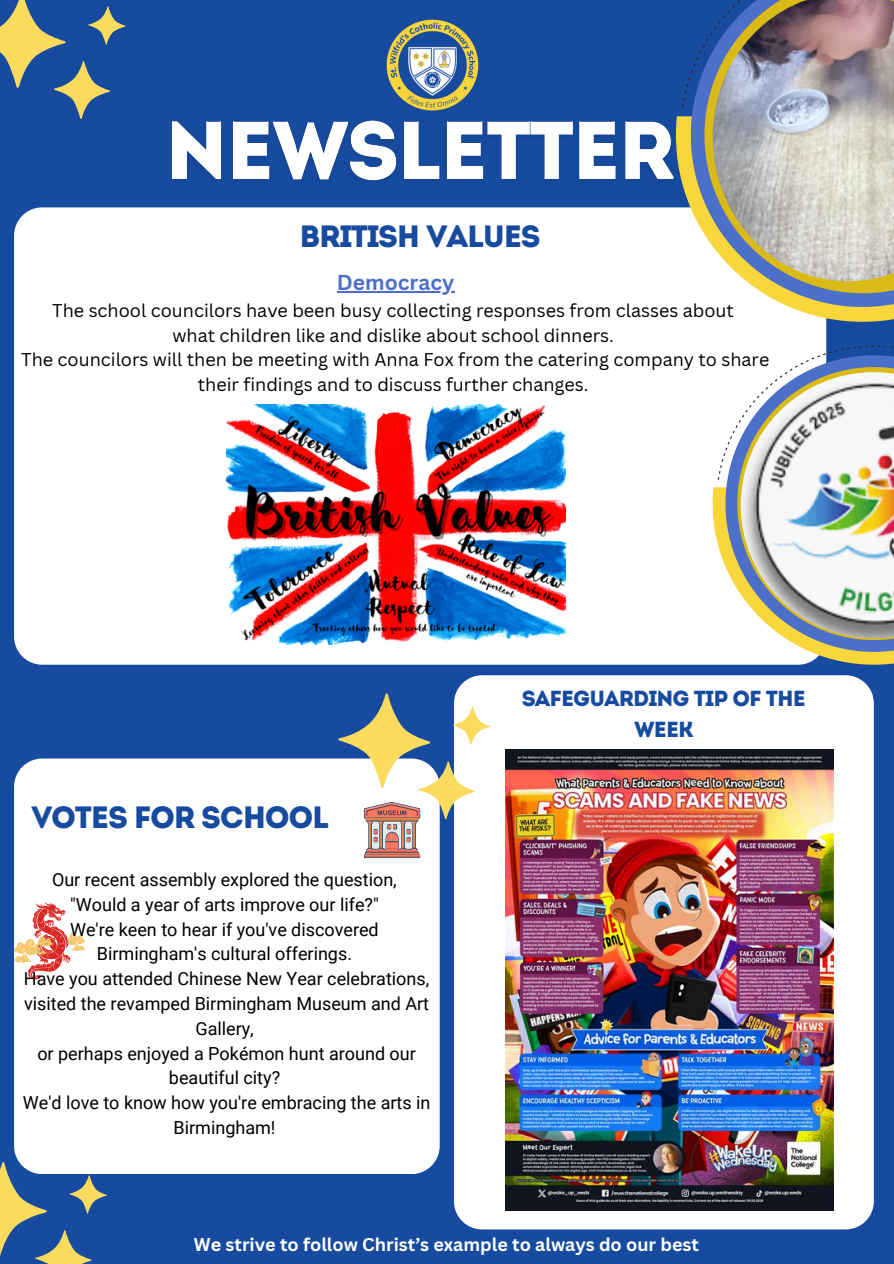
<style>
.page{position:relative;width:894px;height:1264px;background:#fff}
.page>*{position:absolute;margin:0;border:0;box-sizing:border-box;transform-origin:0 0}
.t1{font:30.75px "Intro";letter-spacing:-.045em;color:#174ba0}
.t2{font:21.75px/30.3px "Intro";letter-spacing:-.045em;color:#174ba0;text-align:center}
.t3{font:700 21px "Canva Sans";color:#4c6fc9}
.t4{font:18px/24.8px "Roboto";color:#000;text-align:center}
.t5{font:18px/24.8px "Canva Sans";color:#000;text-align:center}
.t6{font:700 18px "Canva Sans";color:#fff}
</style>
<div class="page">
<div style="left:0;top:0;width:893px;height:1263px;background:#174ba0"></div>
<div style="left:14px;top:207px;width:812px;height:457px;background:#fff;border-radius:28px"></div>
<svg style="left:675px;top:116px;width:218px;height:205px"></svg>
<svg style="left:690px;top:108px;width:203px;height:199px"></svg>
<svg style="left:704px;top:108px;width:189px;height:185px"></svg>
<svg style="left:707px;top:108px;width:186px;height:182px"></svg>
<svg style="left:682px;top:32px;width:30px;height:76px"></svg>
<div style="left:454px;top:675px;width:419px;height:554px;background:#fff;border-radius:28px"></div>
<div style="left:14px;top:758px;width:425px;height:416px;background:#fff;border-radius:28px"></div>
<img style="left:386px;top:19px;width:93px;height:92px">
<img style="left:172px;top:116px;width:508px;height:84px">
<svg style="left:712px;top:346px;width:181px;height:318px"></svg>
<svg style="left:0;top:1161px;width:107px;height:102px"></svg>
<img style="left:740px;top:372px;width:153px;height:266px">
<svg style="left:0;top:0;width:126px;height:119px"></svg>
<svg style="left:14px;top:902px;width:71px;height:77px"></svg>
<img style="left:712px;top:0;width:181px;height:281px">
<svg style="left:338px;top:693px;width:152px;height:165px"></svg>
<img style="left:505px;top:749px;width:327px;height:461px">
<img style="left:227px;top:404px;width:338px;height:240px">
<hr style="left:337px;top:291px;width:117px;height:1px;background:#4c6fc9">
<h4 class="t1" style="left:299px;top:223px;width:243px">BRITISH VALUES</h4>
<p class="t3" style="left:337px;top:267px;width:119px">Democracy</p>
<p class="t5" style="left:52px;top:297px;width:683px">The school councilors have been busy collecting responses from classes about</p>
<h2 class="t5" style="left:172px;top:322px;width:443px">what children like and dislike about school dinners.</h2>
<p class="t5" style="left:21px;top:347px;width:749px">The councilors will then be meeting with Anna Fox from the catering company to share their findings and to discuss further changes.</p>
<p class="t1" style="left:31px;top:805px;width:300px">VOTES FOR SCHOOL</p>
<p class="t4" style="left:52px;top:867px;width:346px">Our recent assembly explored the question,</p>
<h3 class="t4" style="left:70px;top:892px;width:310px">"Would a year of arts improve our life?"</h3>
<p class="t4" style="left:70px;top:917px;width:310px">We're keen to hear if you've discovered</p>
<p class="t4" style="left:97px;top:941px;width:256px">Birmingham's cultural offerings.</p>
<p class="t4" style="left:24px;top:966px;width:407px">Have you attended Chinese New Year celebrations, visited the revamped Birmingham Museum and Art<br>Gallery,</p>
<p class="t4" style="left:37px;top:1040px;width:380px">or perhaps enjoyed a Pokémon hunt around our beautiful city?</p>
<p class="t4" style="left:23px;top:1090px;width:409px">We'd love to know how you're embracing the arts in<br>Birmingham!</p>
<p class="t2" style="left:521px;top:685px;width:285px">SAFEGUARDING TIP OF THE<br>WEEK</p>
<p class="t6" style="left:194px;top:1231px;width:506px">We strive to follow Christ’s example to always do our best</p>
</div>
